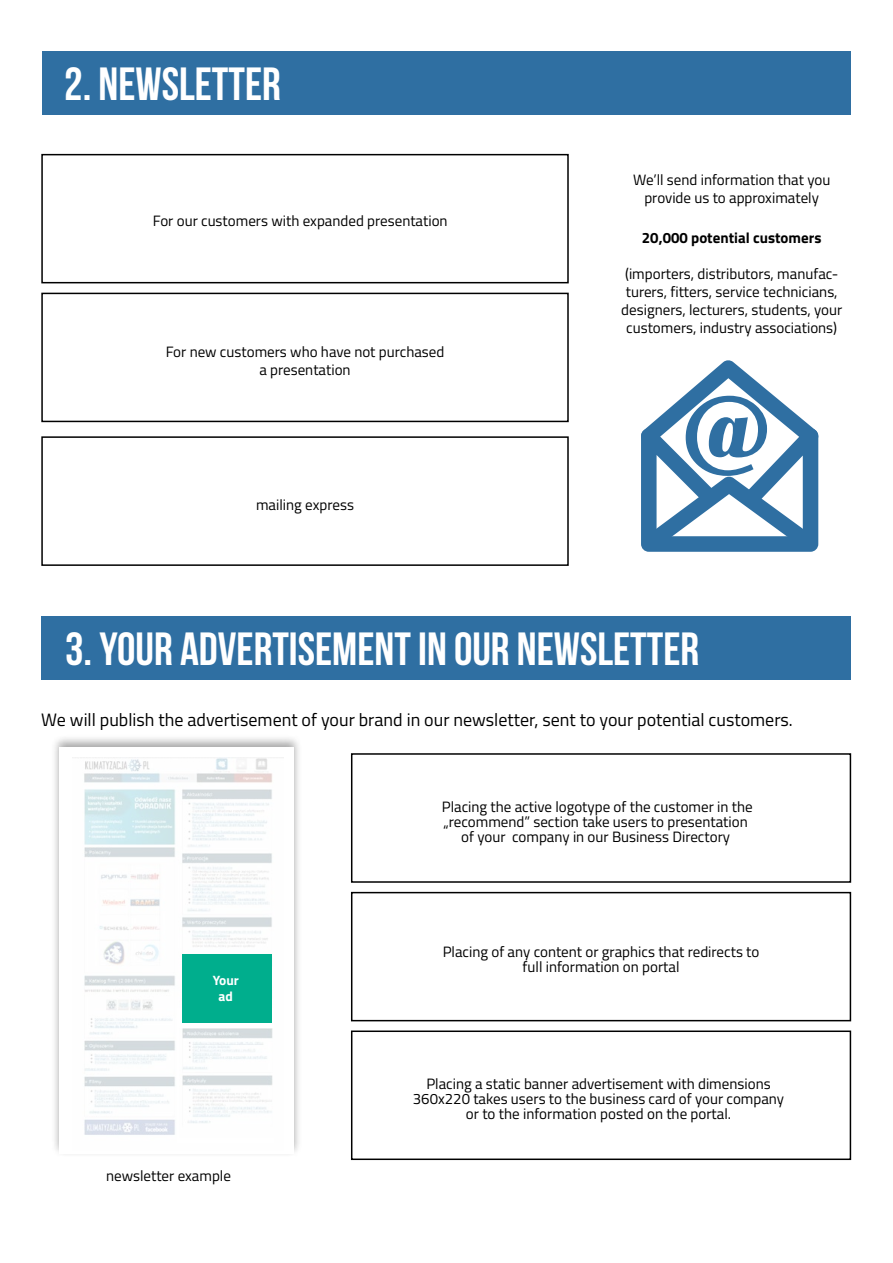
<style>
.page{position:relative;width:893px;height:1263px;background:#fff}
.page>*{position:absolute;margin:0;border:0;box-sizing:border-box;transform-origin:0 0}
.t1{font:46.5px "Bebas Neue";color:#fff}
.t2{font:18px "Titillium Web";color:#000}
.t3{font:15px/18px "Titillium Web";color:#000;text-align:center}
.t4{font:700 15px "Titillium Web";color:#000}
.t5{font:700 13.5px/16.2px "Titillium Web";color:#fff;text-align:center}
</style>
<div class="page">
<div style="left:41px;top:617px;width:809px;height:63px;background:#2f6fa2"></div>
<div style="left:51px;top:734px;width:251px;height:424px;background:#000;opacity:.35"></div>
<div style="left:60px;top:747px;width:234px;height:407px;background:#fff"></div>
<div style="left:43px;top:51px;width:808px;height:63px;background:#2f6fa2"></div>
<svg style="left:641px;top:360px;width:178px;height:192px"></svg>
<img style="left:84px;top:758px;width:188px;height:377px">
<div style="left:178px;top:1009px;width:96px;height:134px;background:#fff"></div>
<div style="left:182px;top:954px;width:90px;height:69px;background:#00ae8d"></div>
<img style="left:182px;top:1028px;width:91px;height:95px">
<div style="left:41px;top:154px;width:528px;height:129px;border:2px solid #000"></div>
<div style="left:41px;top:293px;width:528px;height:129px;border:2px solid #000"></div>
<div style="left:41px;top:436px;width:528px;height:130px;border:2px solid #000"></div>
<div style="left:351px;top:753px;width:500px;height:130px;border:2px solid #000"></div>
<div style="left:351px;top:892px;width:500px;height:129px;border:2px solid #000"></div>
<div style="left:351px;top:1030px;width:500px;height:130px;border:2px solid #000"></div>
<h1 class="t1" style="left:64px;top:59px;width:218px">2. NEWSLETTER</h1>
<p class="t3" style="left:153px;top:211px;width:296px">For our customers with expanded presentation</p>
<p class="t3" style="left:166px;top:342px;width:280px">For new customers who have not purchased a presentation</p>
<p class="t3" style="left:256px;top:495px;width:99px">mailing express</p>
<p class="t3" style="left:633px;top:170px;width:199px">We’ll send information that you provide us to approximately</p>
<p class="t4" style="left:642px;top:226px;width:181px">20,000 potential customers</p>
<p class="t3" style="left:621px;top:263px;width:222px">(importers, distributors, manufac&shy;turers, fitters, service technicians, designers, lecturers, students, your customers, industry associations)</p>
<h1 class="t1" style="left:65px;top:624px;width:635px">3. YOUR ADVERTISEMENT IN OUR NEWSLETTER</h1>
<p class="t2" style="left:41px;top:707px;width:753px">We will publish the advertisement of your brand in our newsletter, sent to your potential customers.</p>
<p class="t5" style="left:213px;top:971px;width:28px">Your ad</p>
<p class="t3" style="left:106px;top:1166px;width:126px">newsletter example</p>
<p class="t3" style="left:442px;top:798px;width:312px;line-height:15px">Placing the active logotype of the customer in the „recommend” section take users to presentation of your company in our Business Directory</p>
<p class="t3" style="left:443px;top:944px;width:318px;line-height:15px">Placing of any content or graphics that redirects to full information on portal</p>
<p class="t3" style="left:413px;top:1075px;width:373px;line-height:15px">Placing a static banner advertisement with dimensions<br>360x220 takes users to the business card of your company or to the information posted on the portal.</p>
</div>
